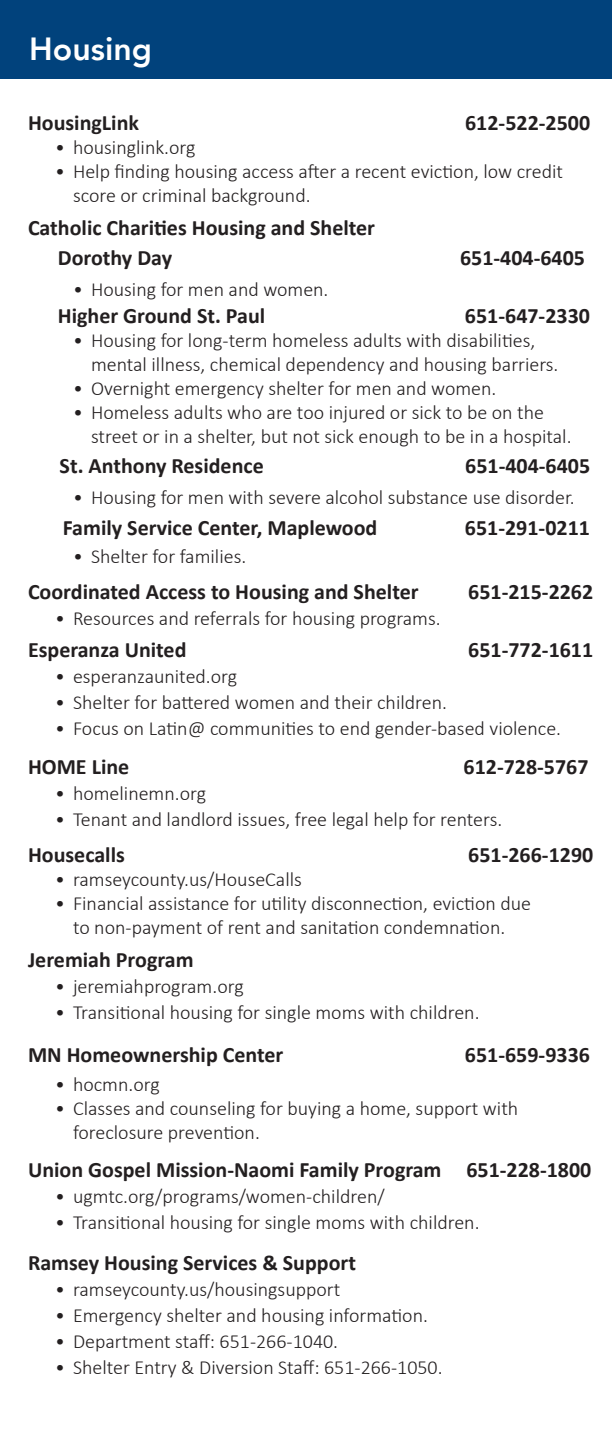
<style>
.page{position:relative;width:612px;height:1440px;background:#fff}
.page>*{position:absolute;margin:0;border:0;box-sizing:border-box;transform-origin:0 0}
.t1{font:800 32px "Avenir LT Com";color:#fff}
.t2{font:700 22px/30.8px "Calibri";color:#231f20}
.t3{font:300 20px/24px "Calibri";color:#231f20}
</style>
<div class="page">
<div style="left:0;top:0;width:612px;height:79px;background:#01427c"></div>
<h1 class="t1" style="left:29px;top:30px;width:124px">Housing</h1>
<p class="t2" style="left:28px;top:107px;width:113px">HousingLink</p>
<p class="t2" style="left:465px;top:107px;width:127px">612-522-2500</p>
<p class="t3" style="left:55px;top:135px;width:142px">• housinglink.org</p>
<p class="t3" style="left:73px;top:159px;width:492px;text-indent:-18px">• Help finding housing access after a recent eviction, low credit score or criminal background.</p>
<p class="t2" style="left:58px;top:212px;width:319px;text-indent:-30px">Catholic Charities Housing and Shelter<br>Dorothy Day</p>
<p class="t2" style="left:460px;top:242px;width:127px">651-404-6405</p>
<p class="t3" style="left:73px;top:277px;width:257px">• Housing for men and women.</p>
<p class="t2" style="left:58px;top:300px;width:209px">Higher Ground St. Paul</p>
<p class="t2" style="left:465px;top:300px;width:127px">651-647-2330</p>
<p class="t3" style="left:91px;top:328px;width:469px;text-indent:-18px">• Housing for long-term homeless adults with disabilities, mental illness, chemical dependency and housing barriers.</p>
<p class="t3" style="left:73px;top:376px;width:425px">• Overnight emergency shelter for men and women.</p>
<p class="t3" style="left:91px;top:400px;width:482px;text-indent:-18px">• Homeless adults who are too injured or sick to be on the street or in a shelter, but not sick enough to be in a hospital.</p>
<p class="t2" style="left:60px;top:450px;width:206px">St. Anthony Residence</p>
<p class="t2" style="left:465px;top:450px;width:127px">651-404-6405</p>
<p class="t3" style="left:73px;top:485px;width:503px">• Housing for men with severe alcohol substance use disorder.</p>
<p class="t2" style="left:63px;top:512px;width:316px">Family Service Center, Maplewood</p>
<p class="t2" style="left:465px;top:512px;width:127px">651-291-0211</p>
<p class="t3" style="left:73px;top:544px;width:175px">• Shelter for families.</p>
<p class="t2" style="left:28px;top:576px;width:392px">Coordinated Access to Housing and Shelter</p>
<p class="t2" style="left:468px;top:576px;width:127px">651-215-2262</p>
<p class="t3" style="left:55px;top:606px;width:387px">• Resources and referrals for housing programs.</p>
<p class="t2" style="left:28px;top:634px;width:160px">Esperanza United</p>
<p class="t2" style="left:468px;top:634px;width:127px">651-772-1611</p>
<p class="t3" style="left:55px;top:665px;width:184px">• esperanzaunited.org</p>
<p class="t3" style="left:55px;top:691px;width:393px">• Shelter for battered women and their children.</p>
<p class="t3" style="left:55px;top:717px;width:508px">• Focus on Latin@ communities to end gender-based violence.</p>
<p class="t2" style="left:28px;top:751px;width:103px">HOME Line</p>
<p class="t2" style="left:464px;top:751px;width:127px">612-728-5767</p>
<p class="t3" style="left:55px;top:781px;width:153px">• homelinemn.org</p>
<p class="t3" style="left:55px;top:807px;width:449px">• Tenant and landlord issues, free legal help for renters.</p>
<p class="t2" style="left:28px;top:839px;width:98px">Housecalls</p>
<p class="t2" style="left:468px;top:839px;width:127px">651-266-1290</p>
<p class="t3" style="left:55px;top:867px;width:248px">• ramseycounty.us/HouseCalls</p>
<p class="t3" style="left:55px;top:891px;width:478px;text-align:center">• Financial assistance for utility disconnection, eviction due to non-payment of rent and sanitation condemnation.</p>
<p class="t2" style="left:28px;top:944px;width:167px">Jeremiah Program</p>
<p class="t3" style="left:55px;top:974px;width:190px">• jeremiahprogram.org</p>
<p class="t3" style="left:55px;top:1000px;width:426px">• Transitional housing for single moms with children.</p>
<p class="t2" style="left:28px;top:1039px;width:257px">MN Homeownership Center</p>
<p class="t2" style="left:465px;top:1039px;width:127px">651-659-9336</p>
<p class="t3" style="left:55px;top:1072px;width:106px">• hocmn.org</p>
<p class="t3" style="left:73px;top:1096px;width:447px;text-indent:-18px">• Classes and counseling for buying a home, support with foreclosure prevention.</p>
<p class="t2" style="left:28px;top:1154px;width:565px">Union Gospel Mission-Naomi Family Program 651-228-1800</p>
<p class="t3" style="left:55px;top:1185px;width:331px">• ugmtc.org/programs/women-children/</p>
<p class="t3" style="left:55px;top:1211px;width:426px">• Transitional housing for single moms with children.</p>
<p class="t2" style="left:28px;top:1247px;width:330px">Ramsey Housing Services &amp; Support</p>
<p class="t3" style="left:55px;top:1277px;width:287px">• ramseycounty.us/housingsupport</p>
<p class="t3" style="left:55px;top:1303px;width:375px">• Emergency shelter and housing information.</p>
<p class="t3" style="left:55px;top:1329px;width:285px">• Department staff: 651-266-1040.</p>
<p class="t3" style="left:55px;top:1355px;width:389px">• Shelter Entry &amp; Diversion Staff: 651-266-1050.</p>
</div>
